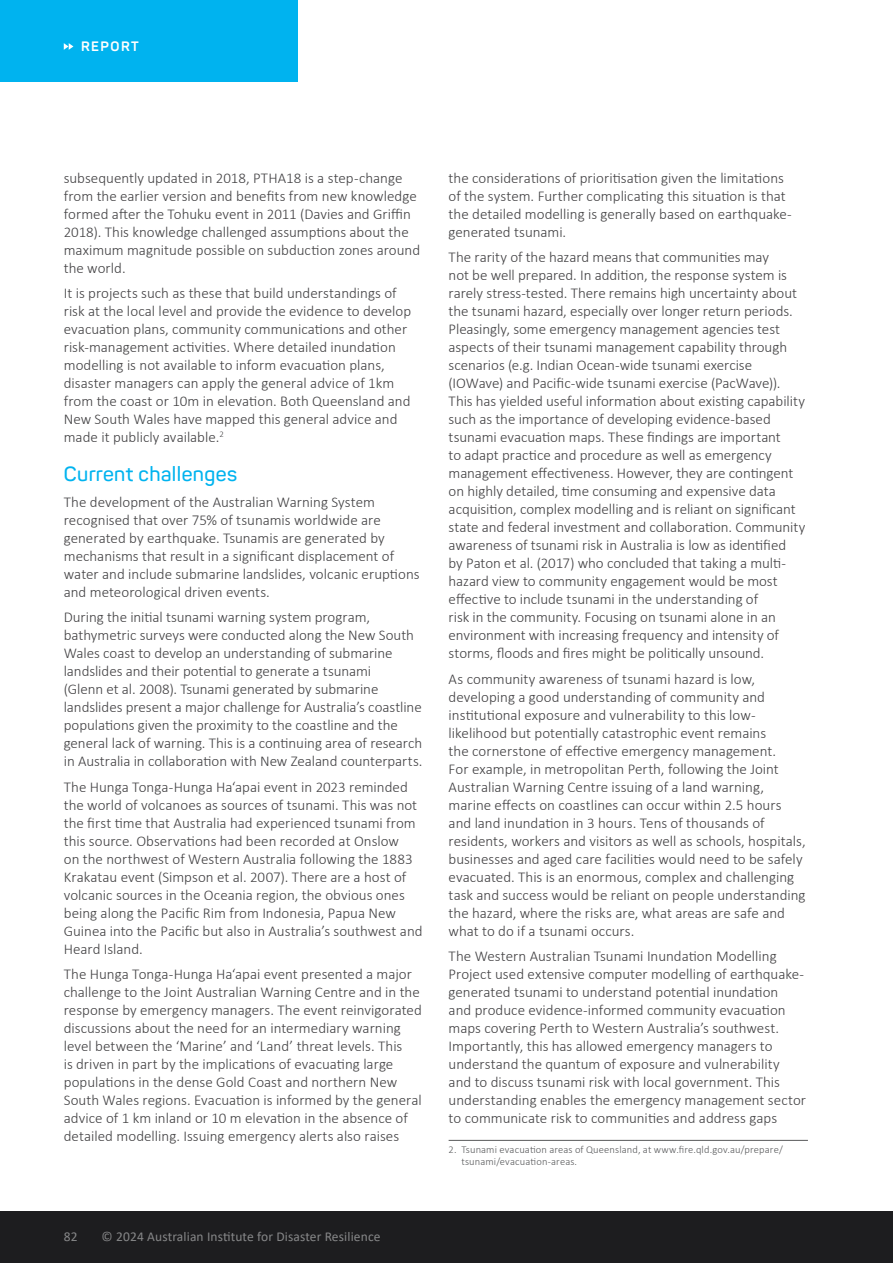
<style>
.page{position:relative;width:893px;height:1263px;background:#fff}
.page>*{position:absolute;margin:0;border:0;box-sizing:border-box;transform-origin:0 0}
.t1{font:600 20.25px "Panton";letter-spacing:.02em;color:#00b3ef}
.t2{font:300 15px/18px "Calibri";color:#414042}
.t3{font:13.5px "Calibri";letter-spacing:.01em;color:#868788}
.t4{font:700 13.5px "Panton";letter-spacing:.11em;color:#fff}
.t5{font:300 10.5px/12px "Calibri";letter-spacing:.015em;color:#58595b}
</style>
<div class="page">
<div style="left:0;top:0;width:298px;height:81px;background:#00b3ef"></div>
<svg style="left:64px;top:43px;width:9px;height:7px"></svg>
<div style="left:0;top:1212px;width:893px;height:51px;background:#1d1d1f"></div>
<hr style="left:449px;top:1140px;width:359px;height:1px;background:#58595b">
<p class="t4" style="left:81px;top:38px;width:59px">REPORT</p>
<p class="t2" style="left:64px;top:169px;width:358px">subsequently updated in 2018, PTHA18 is a step-change from the earlier version and benefits from new knowledge formed after the Tohuku event in 2011 (Davies and Griffin 2018). This knowledge challenged assumptions about the maximum magnitude possible on subduction zones around the world.</p>
<p class="t2" style="left:64px;top:284px;width:349px">It is projects such as these that build understandings of risk at the local level and provide the evidence to develop evacuation plans, community communications and other risk-management activities. Where detailed inundation modelling is not available to inform evacuation plans, disaster managers can apply the general advice of 1km from the coast or 10m in elevation. Both Queensland and New South Wales have mapped this general advice and made it publicly available.<sup>2</sup></p>
<h1 class="t1" style="left:64px;top:462px;width:175px">Current challenges</h1>
<p class="t2" style="left:64px;top:492px;width:357px">The development of the Australian Warning System recognised that over 75% of tsunamis worldwide are generated by earthquake. Tsunamis are generated by mechanisms that result in a significant displacement of water and include submarine landslides, volcanic eruptions and meteorological driven events.</p>
<p class="t2" style="left:64px;top:608px;width:360px">During the initial tsunami warning system program, bathymetric surveys were conducted along the New South Wales coast to develop an understanding of submarine landslides and their potential to generate a tsunami<br>(Glenn et al. 2008). Tsunami generated by submarine landslides present a major challenge for Australia’s coastline populations given the proximity to the coastline and the general lack of warning. This is a continuing area of research in Australia in collaboration with New Zealand counterparts.</p>
<p class="t2" style="left:64px;top:777px;width:360px">The Hunga Tonga-Hunga Haʻapai event in 2023 reminded the world of volcanoes as sources of tsunami. This was not the first time that Australia had experienced tsunami from this source. Observations had been recorded at Onslow<br>on the northwest of Western Australia following the 1883<br>Krakatau event (Simpson et al. 2007). There are a host of volcanic sources in the Oceania region, the obvious ones being along the Pacific Rim from Indonesia, Papua New Guinea into the Pacific but also in Australia’s southwest and Heard Island.</p>
<p class="t2" style="left:64px;top:965px;width:360px">The Hunga Tonga-Hunga Haʻapai event presented a major challenge to the Joint Australian Warning Centre and in the response by emergency managers. The event reinvigorated discussions about the need for an intermediary warning level between the ‘Marine’ and ‘Land’ threat levels. This<br>is driven in part by the implications of evacuating large populations in the dense Gold Coast and northern New South Wales regions. Evacuation is informed by the general advice of 1 km inland or 10 m elevation in the absence of detailed modelling. Issuing emergency alerts also raises</p>
<p class="t3" style="left:64px;top:1227px;width:15px">82</p>
<p class="t3" style="left:102px;top:1227px;width:280px">© 2024 Australian Institute for Disaster Resilience</p>
<p class="t2" style="left:449px;top:169px;width:345px">the considerations of prioritisation given the limitations of the system. Further complicating this situation is that the detailed modelling is generally based on earthquake&shy;generated tsunami.</p>
<p class="t2" style="left:449px;top:248px;width:358px">The rarity of the hazard means that communities may<br>not be well prepared. In addition, the response system is rarely stress-tested. There remains high uncertainty about the tsunami hazard, especially over longer return periods.<br>Pleasingly, some emergency management agencies test aspects of their tsunami management capability through scenarios (e.g. Indian Ocean-wide tsunami exercise (IOWave) and Pacific-wide tsunami exercise (PacWave)).<br>This has yielded useful information about existing capability such as the importance of developing evidence-based tsunami evacuation maps. These findings are important<br>to adapt practice and procedure as well as emergency management effectiveness. However, they are contingent on highly detailed, time consuming and expensive data acquisition, complex modelling and is reliant on significant state and federal investment and collaboration. Community awareness of tsunami risk in Australia is low as identified<br>by Paton et al. (2017) who concluded that taking a multi&shy;hazard view to community engagement would be most effective to include tsunami in the understanding of<br>risk in the community. Focusing on tsunami alone in an environment with increasing frequency and intensity of storms, floods and fires might be politically unsound.</p>
<p class="t2" style="left:449px;top:670px;width:359px">As community awareness of tsunami hazard is low, developing a good understanding of community and institutional exposure and vulnerability to this low&shy;likelihood but potentially catastrophic event remains<br>the cornerstone of effective emergency management.<br>For example, in metropolitan Perth, following the Joint Australian Warning Centre issuing of a land warning, marine effects on coastlines can occur within 2.5 hours and land inundation in 3 hours. Tens of thousands of residents, workers and visitors as well as schools, hospitals, businesses and aged care facilities would need to be safely evacuated. This is an enormous, complex and challenging task and success would be reliant on people understanding the hazard, where the risks are, what areas are safe and what to do if a tsunami occurs.</p>
<p class="t2" style="left:449px;top:947px;width:359px">The Western Australian Tsunami Inundation Modelling Project used extensive computer modelling of earthquake&shy;generated tsunami to understand potential inundation<br>and produce evidence-informed community evacuation maps covering Perth to Western Australia’s southwest.<br>Importantly, this has allowed emergency managers to understand the quantum of exposure and vulnerability and to discuss tsunami risk with local government. This understanding enables the emergency management sector to communicate risk to communities and address gaps</p>
<p class="t5" style="left:461px;top:1144px;width:323px;text-indent:-13px">2. Tsunami evacuation areas of Queensland, at www.fire.qld.gov.au/prepare/ tsunami/evacuation-areas.</p>
</div>
